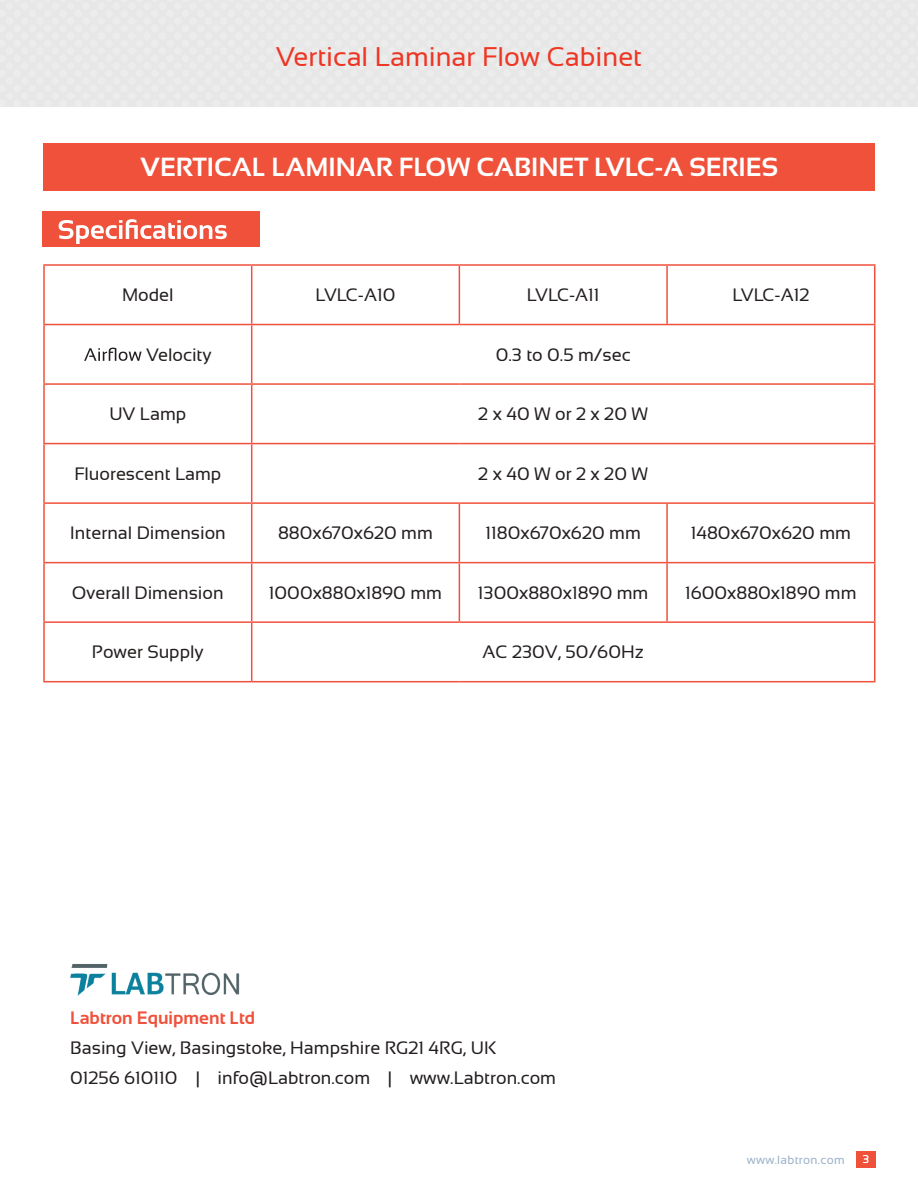
<style>
.page{position:relative;width:918px;height:1188px;background:#fff}
.page>*{position:absolute;margin:0;border:0;box-sizing:border-box;transform-origin:0 0}
.t1{font:27px "Sansation";color:#ed3624}
.t2{font:700 26.25px "Sansation";color:#fff}
.t3{font:18px/29.5px "Sansation";color:#241f1f}
.t4{font:18px "Sansation";letter-spacing:.245em;color:#241f1f}
.t5{font:700 18px "Sansation";color:#f0513b}
.t6{font:12px "Sansation";letter-spacing:.025em;color:#9cb2c9}
.t7{font:11.25px "Sansation";color:#fff}
</style>
<div class="page">
<div style="left:0;top:0;width:918px;height:106px;background:#e8e7e7"></div>
<div style="left:856px;top:1151px;width:19px;height:17px;background:#ef513b"></div>
<div style="left:43px;top:211px;width:217px;height:36px;background:#ef513b"></div>
<div style="left:43px;top:143px;width:832px;height:48px;background:#ef513b"></div>
<hr style="left:43px;top:264px;width:209px;height:2px;background:#f0513b">
<hr style="left:43px;top:266px;width:2px;height:58px;background:#f0513b">
<hr style="left:252px;top:264px;width:207px;height:2px;background:#f0513b">
<hr style="left:251px;top:266px;width:1px;height:58px;background:#f0513b">
<hr style="left:459px;top:264px;width:208px;height:2px;background:#f0513b">
<hr style="left:459px;top:266px;width:1px;height:58px;background:#f0513b">
<hr style="left:667px;top:264px;width:208px;height:2px;background:#f0513b">
<hr style="left:666px;top:266px;width:2px;height:58px;background:#f0513b">
<hr style="left:874px;top:266px;width:1px;height:58px;background:#f0513b">
<hr style="left:43px;top:324px;width:209px;height:1px;background:#f0513b">
<hr style="left:43px;top:325px;width:2px;height:58px;background:#f0513b">
<hr style="left:252px;top:324px;width:207px;height:1px;background:#f0513b">
<hr style="left:251px;top:325px;width:1px;height:58px;background:#f0513b">
<hr style="left:459px;top:324px;width:208px;height:1px;background:#f0513b">
<hr style="left:667px;top:324px;width:208px;height:1px;background:#f0513b">
<hr style="left:874px;top:325px;width:1px;height:58px;background:#f0513b">
<hr style="left:43px;top:383px;width:209px;height:2px;background:#f0513b">
<hr style="left:43px;top:385px;width:2px;height:58px;background:#f0513b">
<hr style="left:252px;top:383px;width:207px;height:2px;background:#f0513b">
<hr style="left:251px;top:385px;width:1px;height:58px;background:#f0513b">
<hr style="left:459px;top:383px;width:208px;height:2px;background:#f0513b">
<hr style="left:667px;top:383px;width:208px;height:2px;background:#f0513b">
<hr style="left:874px;top:385px;width:1px;height:58px;background:#f0513b">
<hr style="left:43px;top:443px;width:209px;height:1px;background:#f0513b">
<hr style="left:43px;top:444px;width:2px;height:58px;background:#f0513b">
<hr style="left:252px;top:443px;width:207px;height:1px;background:#f0513b">
<hr style="left:251px;top:444px;width:1px;height:58px;background:#f0513b">
<hr style="left:459px;top:443px;width:208px;height:1px;background:#f0513b">
<hr style="left:667px;top:443px;width:208px;height:1px;background:#f0513b">
<hr style="left:874px;top:444px;width:1px;height:58px;background:#f0513b">
<hr style="left:43px;top:502px;width:209px;height:2px;background:#f0513b">
<hr style="left:43px;top:504px;width:2px;height:58px;background:#f0513b">
<hr style="left:252px;top:502px;width:207px;height:2px;background:#f0513b">
<hr style="left:251px;top:504px;width:1px;height:58px;background:#f0513b">
<hr style="left:459px;top:502px;width:208px;height:2px;background:#f0513b">
<hr style="left:459px;top:504px;width:1px;height:58px;background:#f0513b">
<hr style="left:667px;top:502px;width:208px;height:2px;background:#f0513b">
<hr style="left:666px;top:504px;width:2px;height:58px;background:#f0513b">
<hr style="left:874px;top:504px;width:1px;height:58px;background:#f0513b">
<hr style="left:43px;top:562px;width:209px;height:1px;background:#f0513b">
<hr style="left:43px;top:563px;width:2px;height:58px;background:#f0513b">
<hr style="left:252px;top:562px;width:207px;height:1px;background:#f0513b">
<hr style="left:251px;top:563px;width:1px;height:58px;background:#f0513b">
<hr style="left:459px;top:562px;width:208px;height:1px;background:#f0513b">
<hr style="left:459px;top:563px;width:1px;height:58px;background:#f0513b">
<hr style="left:667px;top:562px;width:208px;height:1px;background:#f0513b">
<hr style="left:666px;top:563px;width:2px;height:58px;background:#f0513b">
<hr style="left:874px;top:563px;width:1px;height:58px;background:#f0513b">
<hr style="left:43px;top:621px;width:209px;height:2px;background:#f0513b">
<hr style="left:43px;top:623px;width:2px;height:58px;background:#f0513b">
<hr style="left:252px;top:621px;width:207px;height:2px;background:#f0513b">
<hr style="left:251px;top:623px;width:1px;height:58px;background:#f0513b">
<hr style="left:459px;top:621px;width:208px;height:2px;background:#f0513b">
<hr style="left:667px;top:621px;width:208px;height:2px;background:#f0513b">
<hr style="left:874px;top:623px;width:1px;height:58px;background:#f0513b">
<hr style="left:43px;top:681px;width:209px;height:1px;background:#f0513b">
<hr style="left:252px;top:681px;width:207px;height:1px;background:#f0513b">
<hr style="left:459px;top:681px;width:208px;height:1px;background:#f0513b">
<hr style="left:667px;top:681px;width:208px;height:1px;background:#f0513b">
<svg style="left:84px;top:348px;width:58px;height:13px"></svg>
<img style="left:71px;top:964px;width:169px;height:32px">
<svg style="left:59px;top:219px;width:168px;height:25px"></svg>
<h1 class="t1" style="left:276px;top:42px;width:368px">Vertical Laminar Flow Cabinet</h1>
<h2 class="t2" style="left:141px;top:153px;width:639px">VERTICAL LAMINAR FLOW CABINET LVLC-A SERIES</h2>
<p class="t3" style="left:122px;top:280px;width:53px">Model</p>
<p class="t3" style="left:316px;top:280px;width:81px">LVLC-A10</p>
<p class="t3" style="left:527px;top:280px;width:74px">LVLC-A11</p>
<p class="t3" style="left:732px;top:280px;width:79px">LVLC-A12</p>
<p class="t3" style="left:146px;top:340px;width:67px">Velocity</p>
<p class="t3" style="left:496px;top:340px;width:136px">0.3 to 0.5 m/sec</p>
<p class="t3" style="left:109px;top:399px;width:79px">UV Lamp</p>
<p class="t4" style="left:478px;top:404px;width:171px">2x40Wor2x20W</p>
<p class="t3" style="left:74px;top:459px;width:149px">Fluorescent Lamp</p>
<p class="t4" style="left:478px;top:464px;width:171px">2x40Wor2x20W</p>
<p class="t3" style="left:70px;top:518px;width:158px">Internal Dimension</p>
<p class="t3" style="left:278px;top:518px;width:156px">880x670x620 mm</p>
<p class="t3" style="left:486px;top:518px;width:157px">1180x670x620 mm</p>
<p class="t3" style="left:691px;top:518px;width:162px">1480x670x620 mm</p>
<p class="t3" style="left:72px;top:578px;width:153px">Overall Dimension</p>
<p class="t3" style="left:269px;top:578px;width:175px">1000x880x1890 mm</p>
<p class="t3" style="left:478px;top:578px;width:172px">1300x880x1890 mm</p>
<p class="t3" style="left:685px;top:578px;width:173px">1600x880x1890 mm</p>
<p class="t3" style="left:92px;top:637px;width:113px">Power Supply</p>
<p class="t3" style="left:483px;top:637px;width:163px">AC 230V, 50/60Hz</p>
<p class="t5" style="left:70px;top:1007px;width:187px">Labtron Equipment Ltd</p>
<p class="t3" style="left:70px;top:1033px;width:487px">Basing View, Basingstoke, Hampshire RG21 4RG, UK<br>01256 610110 | info@Labtron.com | www.Labtron.com</p>
<p class="t6" style="left:747px;top:1153px;width:99px">www.labtron.com</p>
<p class="t7" style="left:863px;top:1153px;width:8px">3</p>
</div>
